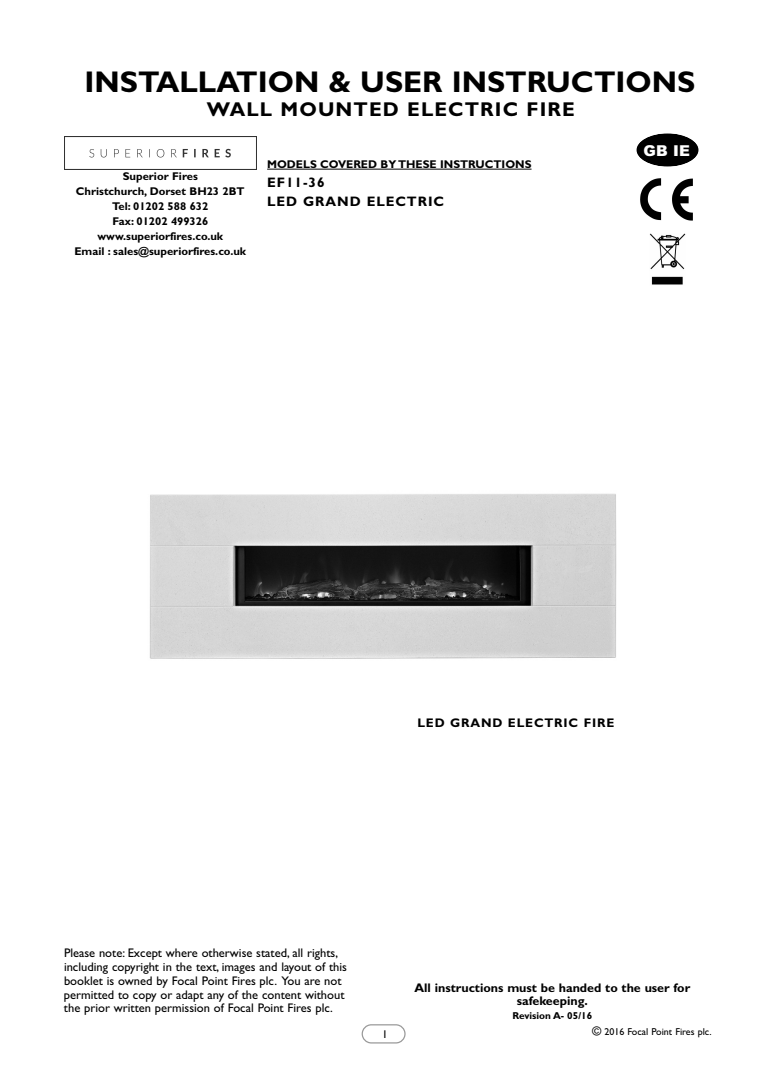
<style>
.page{position:relative;width:780px;height:1088px;background:#fff}
.page>*{position:absolute;margin:0;border:0;box-sizing:border-box;transform-origin:0 0}
.t1{font:700 30px "Gill Sans";color:#000}
.t2{font:700 20px "Gill Sans";letter-spacing:.055em;color:#000}
.t3{font:900 15px "Arial";color:#fff}
.t4{font:700 13.75px/18.8px "Gill Sans";letter-spacing:.065em;color:#000}
.t5{font:12.5px/13.8px "Gill Sans";color:#000}
.t6{font:700 12.5px/13.8px "Gill Sans";color:#000;text-align:center}
.t7{font:700 12.5px "Gill Sans";letter-spacing:.065em;color:#000}
.t8{font:700 11.25px/15px "Gill Sans";color:#000;text-align:center}
.t9{font:11.25px "Gill Sans";color:#000}
.t10{font:10px "Gill Sans";color:#000}
.t11{font:700 10px "Gill Sans";color:#000}
.s1{font-size:12.5px}
</style>
<div class="page">
<hr style="left:267px;top:169px;width:264px;height:1px;background:#000">
<svg style="left:361px;top:1024px;width:44px;height:19px"></svg>
<img style="left:649px;top:233px;width:37px;height:52px">
<svg style="left:636px;top:133px;width:63px;height:34px"></svg>
<img style="left:640px;top:178px;width:53px;height:43px">
<img style="left:149px;top:493px;width:468px;height:166px">
<img style="left:64px;top:137px;width:192px;height:32px">
<h1 class="t1" style="left:85px;top:64px;width:612px">INSTALLATION &amp; USER INSTRUCTIONS</h1>
<h2 class="t2" style="left:207px;top:98px;width:369px">WALL MOUNTED ELECTRIC FIRE</h2>
<p class="t8" style="left:74px;top:169px;width:173px">Superior Fires<br>Christchurch, Dorset BH23 2BT<br>Tel: 01202 588 632<br>Fax: 01202 499326 www.superiorfires.co.uk<br>Email : sales@superiorfires.co.uk</p>
<p class="t8" style="left:267px;top:157px;width:266px">MODELS COVERED BY THESE INSTRUCTIONS</p>
<p class="t4" style="left:267px;top:173px;width:178px">EF11-36<br>LED GRAND ELECTRIC</p>
<p class="t3" style="left:643px;top:142px;width:48px">GB IE</p>
<p class="t7" style="left:417px;top:716px;width:198px">LED GRAND ELECTRIC FIRE</p>
<p class="t5" style="left:64px;top:946px;width:284px">Please note: Except where otherwise stated, all rights, including copyright in the text, images and layout of this booklet is owned by Focal Point Fires plc. You are not permitted to copy or adapt any of the content without the prior written permission of Focal Point Fires plc.</p>
<p class="t9" style="left:382px;top:1027px;width:7px">1</p>
<p class="t6" style="left:414px;top:980px;width:277px">All instructions must be handed to the user for safekeeping.</p>
<p class="t11" style="left:512px;top:1010px;width:81px">Revision A- 05/16</p>
<p class="t10" style="left:592px;top:1026px;width:121px"><span class="s1">©</span> 2016 Focal Point Fires plc.</p>
</div>
